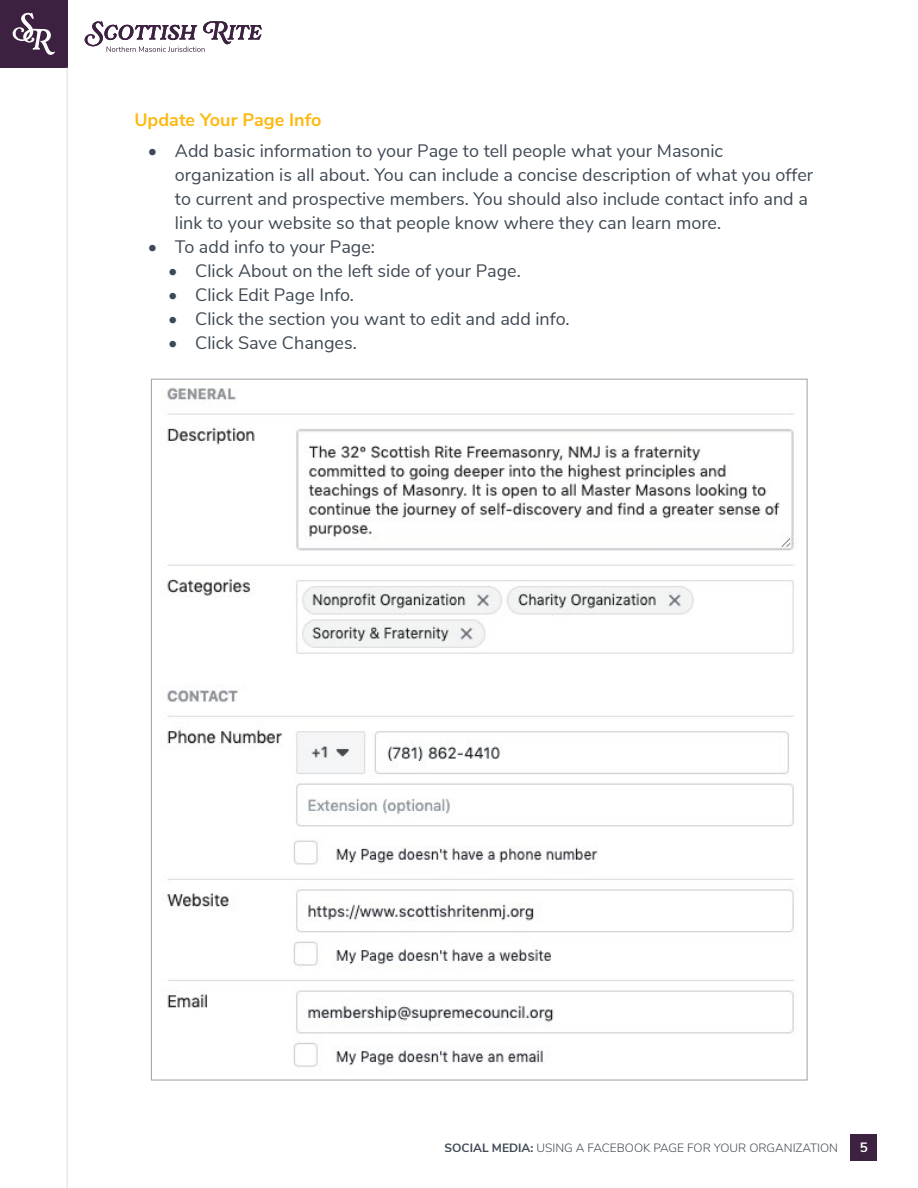
<style>
.page{position:relative;width:918px;height:1188px;background:#fff}
.page>*{position:absolute;margin:0;border:0;box-sizing:border-box;transform-origin:0 0}
.t1{font:18px/24px "Nunito Sans";color:#3f4954}
.t2{font:700 18px "Nunito Sans";color:#fdb913}
.t3{font:700 13.5px "Nunito Sans";color:#fff}
.t4{font:300 12px "Nunito Sans";color:#3f4954}
.s1{font-weight:700}
</style>
<div class="page">
<div style="left:0;top:0;width:68px;height:68px;background:#3c2140"></div>
<svg style="left:13px;top:13px;width:42px;height:42px"></svg>
<hr style="left:67px;top:68px;width:1px;height:1120px;background:#dbdbdb">
<div style="left:850px;top:1134px;width:28px;height:27px;background:#3c2140"></div>
<svg style="left:85px;top:21px;width:177px;height:31px"></svg>
<img style="left:167px;top:387px;width:627px;height:680px">
<p class="t2" style="left:134px;top:107px;width:188px">Update Your Page Info</p>
<p class="t1" style="left:175px;top:138px;width:640px;text-indent:-27px">• Add basic information to your Page to tell people what your Masonic organization is all about. You can include a concise description of what you offer to current and prospective members. You should also include contact info and a link to your website so that people know where they can learn more.</p>
<p class="t1" style="left:148px;top:234px;width:229px">• To add info to your Page:</p>
<p class="t1" style="left:168px;top:258px;width:354px">• Click About on the left side of your Page.</p>
<p class="t1" style="left:168px;top:282px;width:187px">• Click Edit Page Info.</p>
<p class="t1" style="left:168px;top:306px;width:403px">• Click the section you want to edit and add info.</p>
<p class="t1" style="left:168px;top:330px;width:190px">• Click Save Changes.</p>
<p class="t4" style="left:445px;top:1139px;width:395px"><span class="s1">SOCIAL MEDIA:</span> USING A FACEBOOK PAGE FOR YOUR ORGANIZATION</p>
<p class="t3" style="left:860px;top:1137px;width:10px">5</p>
</div>
